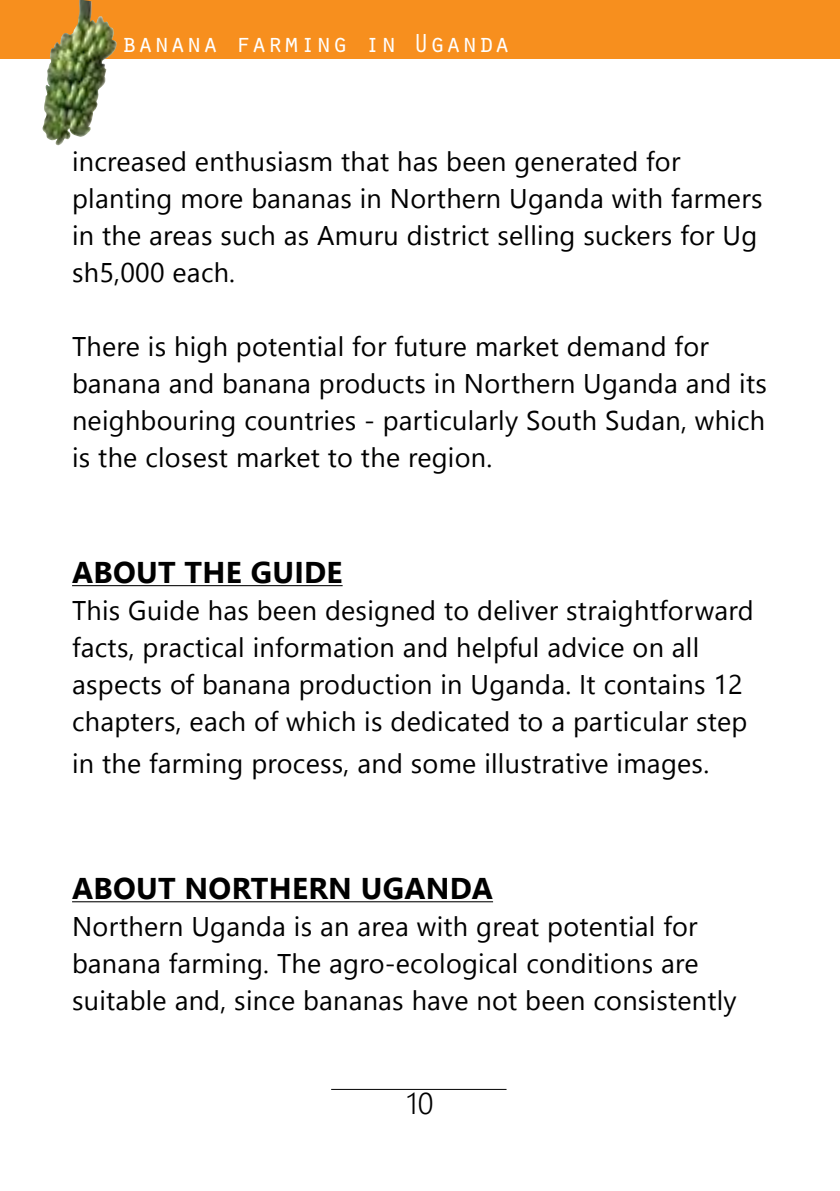
<style>
.page{position:relative;width:840px;height:1191px;background:#fff}
.page>*{position:absolute;margin:0;border:0;box-sizing:border-box;transform-origin:0 0}
.t1{font:700 30px "Nirmala UI";letter-spacing:.01em;color:#000}
.t2{font:300 30px "Nirmala UI";color:#000}
.t3{font:27px/37px "Nirmala UI";letter-spacing:.01em;color:#000}
.t4{font:27px "Orator Std";color:#fff}
</style>
<div class="page">
<hr style="left:331px;top:1089px;width:175px;height:1px;background:#000">
<div style="left:0;top:0;width:839px;height:58px;background:#f78f1e"></div>
<hr style="left:72px;top:585px;width:270px;height:1px;background:#000">
<hr style="left:72px;top:901px;width:421px;height:1px;background:#000">
<img style="left:42px;top:0;width:76px;height:146px">
<p class="t4" style="left:121px;top:24px;width:390px">banana farming in Uganda</p>
<p class="t3" style="left:72px;top:141px;width:691px">increased enthusiasm that has been generated for planting more bananas in Northern Uganda with farmers in the areas such as Amuru district selling suckers for Ug sh5,000 each.</p>
<p class="t3" style="left:72px;top:326px;width:696px">There is high potential for future market demand for banana and banana products in Northern Uganda and its neighbouring countries - particularly South Sudan, which is the closest market to the region.</p>
<p class="t1" style="left:72px;top:547px;width:272px">ABOUT THE GUIDE</p>
<p class="t3" style="left:72px;top:590px;width:682px">This Guide has been designed to deliver straightforward facts, practical information and helpful advice on all aspects of banana production in Uganda. It contains 12 chapters, each of which is dedicated to a particular step</p>
<p class="t3" style="left:72px;top:743px;width:638px">in the farming process, and some illustrative images.</p>
<p class="t1" style="left:72px;top:863px;width:312px">ABOUT NORTHERN UGANDA</p>
<p class="t3" style="left:72px;top:906px;width:665px">Northern Uganda is an area with great potential for banana farming. The agro-ecological conditions are suitable and, since bananas have not been consistently</p>
<p class="t2" style="left:406px;top:1079px;width:29px">10</p>
</div>
